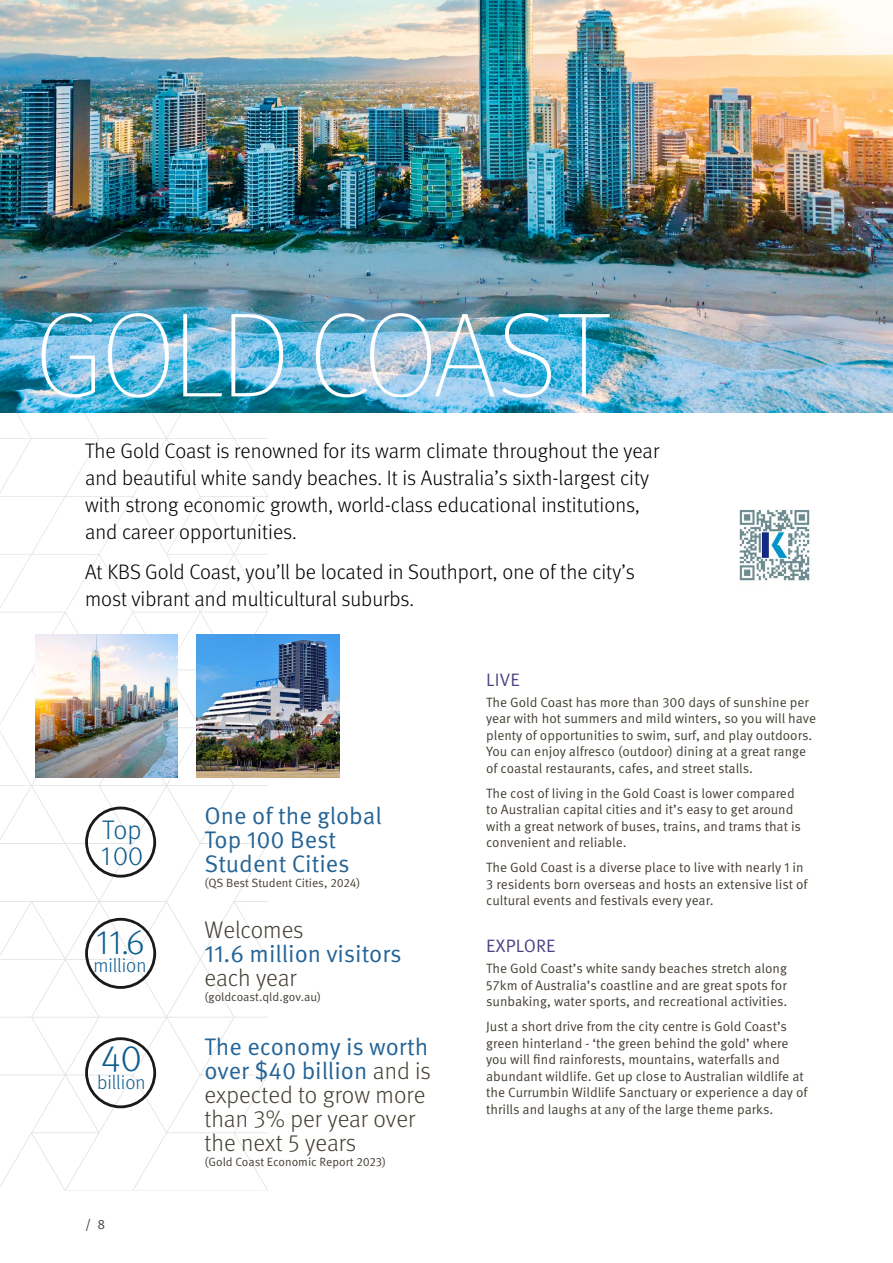
<style>
.page{position:relative;width:893px;height:1263px;background:#fff}
.page>*{position:absolute;margin:0;border:0;box-sizing:border-box;transform-origin:0 0}
.t1{font:100 120px "Meta Pro";letter-spacing:-.03em;color:#fff}
.t2{font:300 37.5px "Meta Pro";color:#0d5c8f}
.t3{font:300 34.5px "Meta Pro";color:#0d5c8f}
.t4{font:300 26.85px/25.7px "Meta Pro";color:#0d5c8f}
.t5{font:24px/24px "Meta Pro Norm";color:#256496}
.t6{font:300 24px/24px "Meta Pro";color:#454034}
.t7{font:300 21px/27px "Meta Pro";color:#000}
.t8{font:300 19.5px "Meta Pro";color:#0d5c8f}
.t9{font:18px "Meta Pro Norm";letter-spacing:.01em;color:#4c4484}
.t10{font:13.5px/16.5px "Meta Pro Norm";color:#454034}
.t11{font:12px "Meta Pro Norm";color:#454034}
.s1{font-family:"Meta Pro";font-weight:300;color:#454034}
</style>
<div class="page">
<img style="left:0;top:0;width:893px;height:412px">
<img style="left:270px;top:634px;width:69px;height:143px">
<img style="left:739px;top:509px;width:71px;height:72px">
<svg style="left:0;top:381px;width:270px;height:810px"></svg>
<h1 class="t1" style="left:35px;top:272px;width:577px">GOLD COAST</h1>
<p class="t7" style="left:85px;top:436px;width:576px">The Gold Coast is renowned for its warm climate throughout the year and beautiful white sandy beaches. It is Australia’s sixth-largest city with strong economic growth, world-class educational institutions, and career opportunities.</p>
<h3 class="t7" style="left:85px;top:557px;width:551px">At KBS Gold Coast, you’ll be located in Southport, one of the city’s most vibrant and multicultural suburbs.</h3>
<h3 class="t4" style="left:101px;top:816px;width:44px">Top<br>100</h3>
<h3 class="t3" style="left:95px;top:917px;width:51px">11.6</h3>
<h3 class="t8" style="left:93px;top:951px;width:55px">million</h3>
<h2 class="t2" style="left:101px;top:1031px;width:42px">40</h2>
<h3 class="t8" style="left:97px;top:1069px;width:50px">billion</h3>
<p class="t10" style="left:85px;top:1215px;width:22px">/ 8</p>
<h3 class="t5" style="left:205px;top:802px;width:179px">One of the global<br>Top 100 Best<br>Student Cities</h3>
<p class="t11" style="left:205px;top:874px;width:157px">(QS Best Student Cities, 2024)</p>
<h3 class="t6" style="left:205px;top:916px;width:101px">Welcomes</h3>
<h3 class="t5" style="left:205px;top:940px;width:199px">11.6 million visitors</h3>
<h3 class="t6" style="left:205px;top:964px;width:94px">each year</h3>
<p class="t11" style="left:205px;top:988px;width:118px">(goldcoast.qld.gov.au)</p>
<h3 class="t5" style="left:205px;top:1033px;width:228px">The economy is worth over $40 billion <span class="s1">and is</span></h3>
<h3 class="t6" style="left:205px;top:1081px;width:222px">expected to grow more than 3% per year over the next 5 years</h3>
<p class="t11" style="left:205px;top:1152px;width:183px">(Gold Coast Economic Report 2023)</p>
<h3 class="t9" style="left:486px;top:666px;width:35px">LIVE</h3>
<p class="t10" style="left:486px;top:693px;width:331px">The Gold Coast has more than 300 days of sunshine per year with hot summers and mild winters, so you will have plenty of opportunities to swim, surf, and play outdoors.<br>You can enjoy alfresco (outdoor) dining at a great range of coastal restaurants, cafes, and street stalls.</p>
<p class="t10" style="left:486px;top:784px;width:316px">The cost of living in the Gold Coast is lower compared to Australian capital cities and it’s easy to get around with a great network of buses, trains, and trams that is convenient and reliable.</p>
<p class="t10" style="left:486px;top:858px;width:323px">The Gold Coast is a diverse place to live with nearly 1 in<br>3 residents born overseas and hosts an extensive list of cultural events and festivals every year.</p>
<h3 class="t9" style="left:486px;top:932px;width:71px">EXPLORE</h3>
<p class="t10" style="left:486px;top:959px;width:303px;text-align:justify">The Gold Coast’s white sandy beaches stretch along 57km of Australia’s coastline and are great spots for sunbaking, water sports, and recreational activities.</p>
<p class="t10" style="left:486px;top:1017px;width:323px">Just a short drive from the city centre is Gold Coast’s green hinterland - ‘the green behind the gold’ where you will find rainforests, mountains, waterfalls and abundant wildlife. Get up close to Australian wildlife at the Currumbin Wildlife Sanctuary or experience a day of thrills and laughs at any of the large theme parks.</p>
</div>
